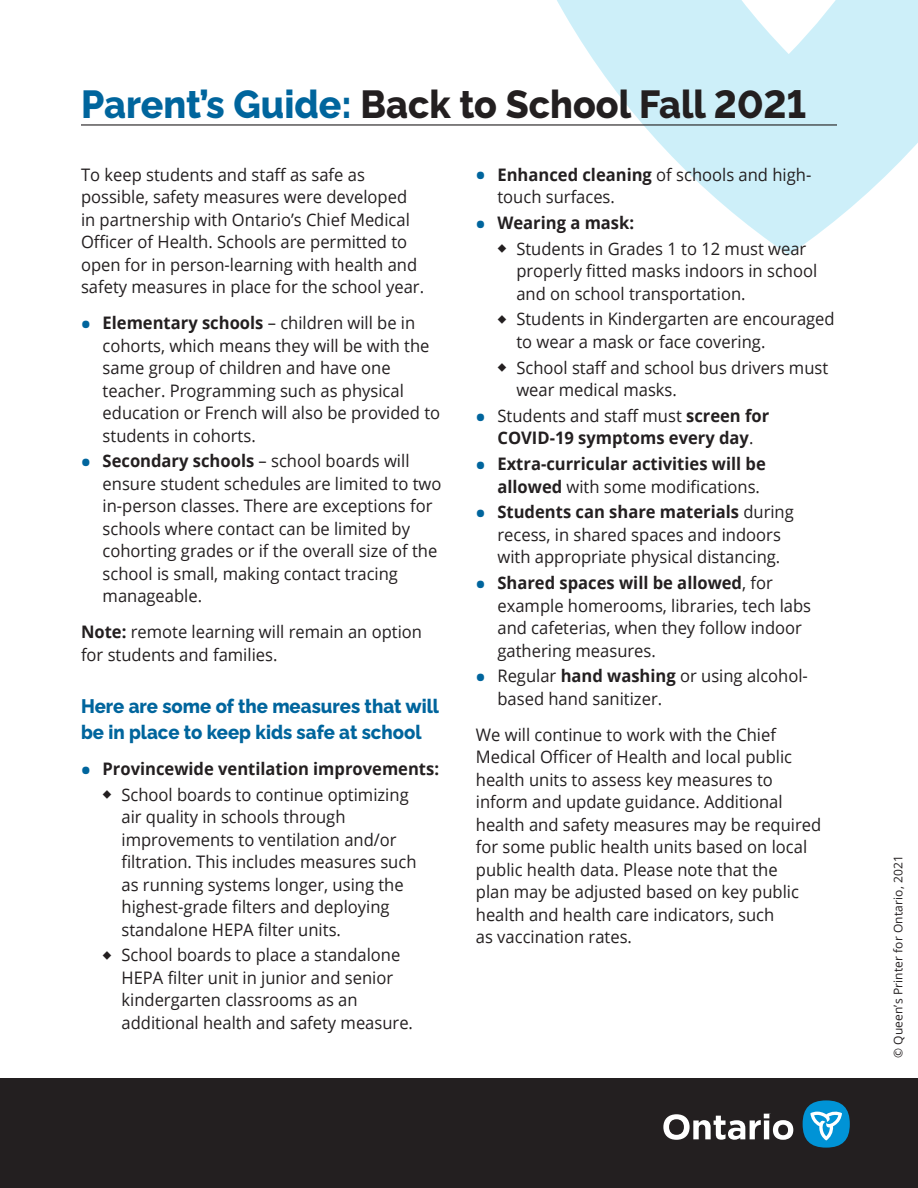
<style>
.page{position:relative;width:918px;height:1188px;background:#fff}
.page>*{position:absolute;margin:0;border:0;box-sizing:border-box;transform-origin:0 0}
.t1{font:800 39px "Raleway";color:#231f20;scale:.96 1}
.t2{font:800 19.5px/25.5px "Raleway";color:#00659d;scale:.95 1}
.t3{font:17.25px/22.5px "Open Sans";color:#231f20;scale:.96 1}
.t4{font:700 17.25px/22.5px "Open Sans";color:#231f20;text-align:center;scale:.96 1}
.t5{font:12px "Open Sans";letter-spacing:.01em;color:#231f20}
.s1{color:#00659d}
.s2{font-weight:700;font-size:24px;color:#00659d}
.s3{font-weight:700}
.s4{font-size:24px;color:#00659d}
.s5{font-weight:400}
</style>
<div class="page">
<svg style="left:557px;top:0;width:361px;height:255px;fill:#cdeff9"></svg>
<div style="left:0;top:1078px;width:918px;height:110px;background:#231f20"></div>
<svg style="left:663px;top:1114px;width:130px;height:26px"></svg>
<div style="left:803px;top:1100px;width:47px;height:48px;background:#0093d6;border-radius:50%"></div>
<svg style="left:810px;top:1111px;width:32px;height:30px"></svg>
<hr style="left:81px;top:124px;width:756px;height:2px;background:#231f20">
<h1 class="t1" style="left:81px;top:74px;width:757px"><span class="s1">Parent’s Guide:</span> Back to School Fall 2021</h1>
<p class="t3" style="left:81px;top:163px;width:359px">To keep students and staff as safe as possible, safety measures were developed in partnership with Ontario’s Chief Medical Officer of Health. Schools are permitted to open for in person-learning with health and safety measures in place for the school year.</p>
<p class="t3" style="left:103px;top:311px;width:353px;text-indent:-22px"><span class="s2">•</span> <span class="s3">Elementary schools</span> – children will be in cohorts, which means they will be with the same group of children and have one teacher. Programming such as physical education or French will also be provided to students in cohorts.</p>
<p class="t3" style="left:103px;top:449px;width:354px;text-indent:-22px"><span class="s2">•</span> <span class="s3">Secondary schools</span> – school boards will ensure student schedules are limited to two in-person classes. There are exceptions for schools where contact can be limited by cohorting grades or if the overall size of the school is small, making contact tracing manageable.</p>
<p class="t3" style="left:81px;top:620px;width:357px"><span class="s3">Note:</span> remote learning will remain an option for students and families.</p>
<h2 class="t2" style="left:81px;top:692px;width:379px">Here are some of the measures that will be in place to keep kids safe at school</h2>
<p class="t4" style="left:81px;top:757px;width:375px"><span class="s4">•</span> Provincewide ventilation improvements:</p>
<p class="t3" style="left:122px;top:783px;width:309px">School boards to continue optimizing air quality in schools through improvements to ventilation and/or filtration. This includes measures such as running systems longer, using the highest-grade filters and deploying standalone HEPA filter units.</p>
<p class="t3" style="left:122px;top:943px;width:305px">School boards to place a standalone HEPA filter unit in junior and senior kindergarten classrooms as an additional health and safety measure.</p>
<p class="t3" style="left:497px;top:163px;width:328px;text-indent:-22px"><span class="s2">•</span> <span class="s3">Enhanced cleaning</span> of schools and high&shy;touch surfaces.</p>
<p class="t4" style="left:476px;top:211px;width:166px"><span class="s4">•</span> Wearing a mask:</p>
<p class="t3" style="left:516px;top:237px;width:315px">Students in Grades 1 to 12 must wear properly fitted masks indoors in school and on school transportation.</p>
<p class="t3" style="left:516px;top:307px;width:333px">Students in Kindergarten are encouraged to wear a mask or face covering.</p>
<p class="t3" style="left:516px;top:356px;width:326px">School staff and school bus drivers must wear medical masks.</p>
<p class="t4" style="left:476px;top:404px;width:307px"><span class="s4">•</span> <span class="s5">Students and staff must</span> screen for<br>COVID-19 symptoms every day<span class="s5">.</span></p>
<p class="t4" style="left:497px;top:452px;width:281px;text-align:left;text-indent:-22px"><span class="s4">•</span> Extra-curricular activities will be allowed <span class="s5">with some modifications.</span></p>
<p class="t3" style="left:476px;top:500px;width:333px;text-align:center"><span class="s2">•</span> <span class="s3">Students can share materials</span> during recess, in shared spaces and indoors with appropriate physical distancing.</p>
<p class="t3" style="left:497px;top:571px;width:328px;text-indent:-22px"><span class="s2">•</span> <span class="s3">Shared spaces will be allowed</span>, for example homerooms, libraries, tech labs and cafeterias, when they follow indoor gathering measures.</p>
<p class="t3" style="left:497px;top:664px;width:325px;text-indent:-22px"><span class="s2">•</span> Regular <span class="s3">hand washing</span> or using alcohol&shy;based hand sanitizer.</p>
<p class="t3" style="left:476px;top:723px;width:361px">We will continue to work with the Chief Medical Officer of Health and local public health units to assess key measures to inform and update guidance. Additional health and safety measures may be required for some public health units based on local public health data. Please note that the<br>plan may be adjusted based on key public health and health care indicators, such<br>as vaccination rates.</p>
<p class="t5" style="left:890px;top:1058px;width:204px;rotate:-90deg">© Queen’s Printer for Ontario, 2021</p>
</div>
